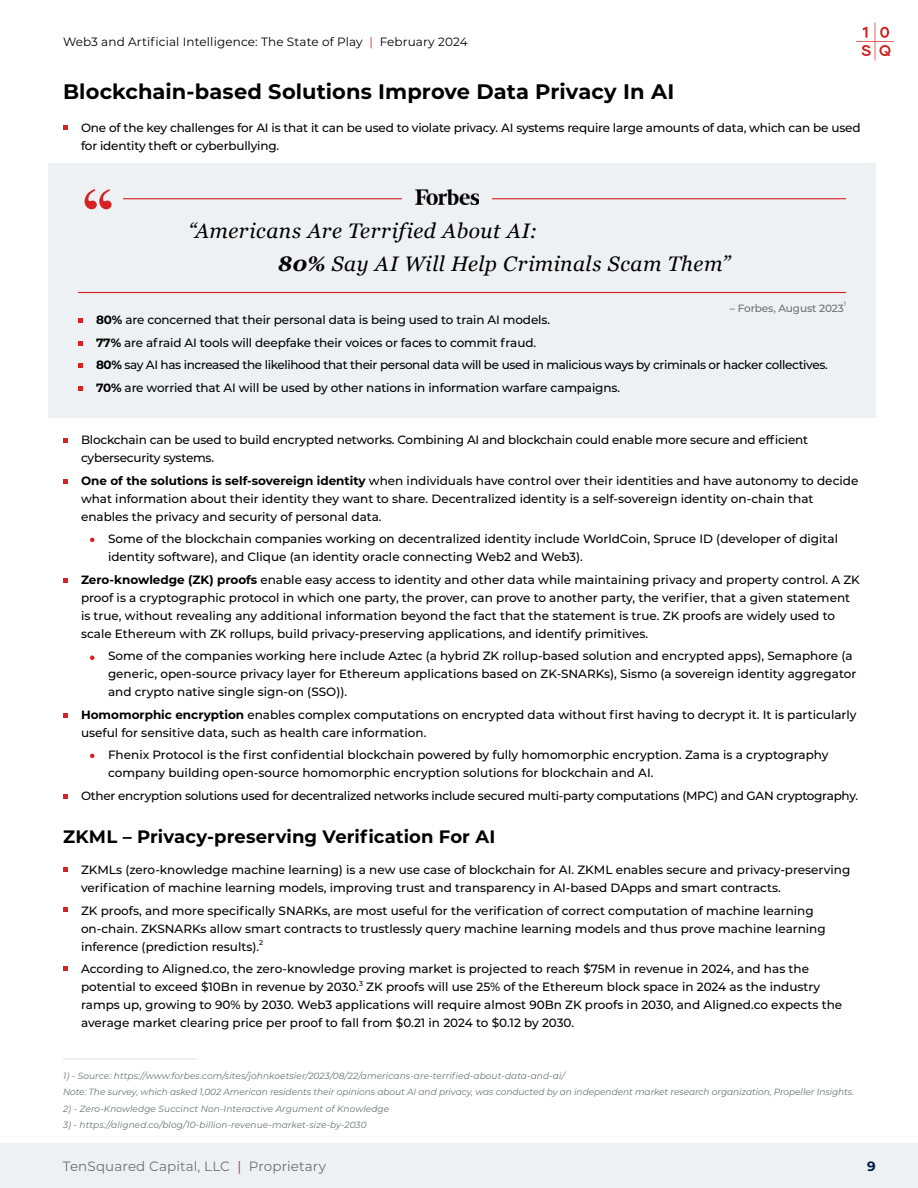
<style>
.page{position:relative;width:918px;height:1188px;background:#fff}
.page>*{position:absolute;margin:0;border:0;box-sizing:border-box;transform-origin:0 0}
.t1{font:italic 21px/33px "Georgia";letter-spacing:.025em;color:#000}
.t2{font:700 21px "Montserrat";letter-spacing:.005em;color:#000}
.t3{font:700 18px "Montserrat";letter-spacing:.005em;color:#000}
.t4{font:13.5px "Montserrat";letter-spacing:.01em;color:#6d7073}
.t5{font:700 13.5px "Montserrat";color:#001e46}
.t6{font:500 12px/18px "Montserrat";color:#000}
.t7{font:500 12px "Montserrat";letter-spacing:-.02em;color:#000}
.t8{font:12px "Montserrat";letter-spacing:.01em;color:#000}
.t9{font:500 10.5px "Montserrat";letter-spacing:-.01em;color:#6d7073}
.t10{font:italic 9px/16.5px "Montserrat";letter-spacing:-.005em;color:#6d7073}
.t11{font:500 7.05px "Montserrat";color:#000}
.t12{font:500 6.15px "Montserrat";color:#6d7073}
.s1{color:#d62222}
.s2{font-weight:700}
</style>
<div class="page">
<div style="left:48px;top:164px;width:828px;height:254px;background:#edf1f4"></div>
<svg style="left:856px;top:22px;width:38px;height:38px"></svg>
<div style="left:0;top:1143px;width:918px;height:45px;background:#edf1f4"></div>
<svg style="left:63px;top:125px;width:5px;height:5px"></svg>
<svg style="left:63px;top:867px;width:5px;height:5px"></svg>
<svg style="left:63px;top:908px;width:5px;height:4px"></svg>
<svg style="left:63px;top:966px;width:5px;height:4px"></svg>
<hr style="left:63px;top:1059px;width:135px;height:1px;background:#e1e3e6">
<svg style="left:78px;top:319px;width:4px;height:4px"></svg>
<svg style="left:78px;top:364px;width:4px;height:4px"></svg>
<svg style="left:78px;top:386px;width:4px;height:5px"></svg>
<svg style="left:78px;top:341px;width:4px;height:5px"></svg>
<hr style="left:123px;top:198px;width:723px;height:1px;background:#d62222">
<div style="left:402px;top:188px;width:90px;height:18px;background:#edf1f4"></div>
<img style="left:416px;top:189px;width:62px;height:16px">
<hr style="left:78px;top:292px;width:768px;height:1px;background:#d62222">
<svg style="left:85px;top:189px;width:27px;height:20px"></svg>
<svg style="left:63px;top:438px;width:5px;height:4px"></svg>
<svg style="left:63px;top:479px;width:5px;height:5px"></svg>
<svg style="left:63px;top:578px;width:5px;height:5px"></svg>
<svg style="left:63px;top:713px;width:5px;height:5px"></svg>
<svg style="left:63px;top:794px;width:5px;height:5px"></svg>
<svg style="left:90px;top:538px;width:4px;height:4px"></svg>
<svg style="left:90px;top:656px;width:4px;height:4px"></svg>
<svg style="left:90px;top:754px;width:4px;height:4px"></svg>
<p class="t8" style="left:63px;top:34px;width:406px">Web3 and Artificial Intelligence: The State of Play <span class="s1">|</span> February 2024</p>
<h1 class="t2" style="left:63px;top:76px;width:613px">Blockchain-based Solutions Improve Data Privacy In AI</h1>
<p class="t6" style="left:81px;top:118px;width:781px">One of the key challenges for AI is that it can be used to violate privacy. AI systems require large amounts of data, which can be used for identity theft or cyberbullying.</p>
<h1 class="t1" style="left:278px;top:214px;width:454px;text-indent:-89px">“Americans Are Terrified About AI:<br><span class="s2">80%</span> Say AI Will Help Criminals Scam Them”</h1>
<p class="t12" style="left:844px;top:299px;width:4px">1</p>
<p class="t9" style="left:730px;top:301px;width:115px">– Forbes, August 2023</p>
<p class="t6" style="left:96px;top:308px;width:733px;line-height:22.5px"><span class="s2">80%</span> are concerned that their personal data is being used to train AI models.<br><span class="s2">77%</span> are afraid AI tools will deepfake their voices or faces to commit fraud.<br><span class="s2">80%</span> say AI has increased the likelihood that their personal data will be used in malicious ways by criminals or hacker collectives.<br><span class="s2">70%</span> are worried that AI will be used by other nations in information warfare campaigns.</p>
<p class="t6" style="left:81px;top:431px;width:729px">Blockchain can be used to build encrypted networks. Combining AI and blockchain could enable more secure and efficient cybersecurity systems.</p>
<p class="t6" style="left:81px;top:471px;width:779px"><span class="s2">One of the solutions is self-sovereign identity</span> when individuals have control over their identities and have autonomy to decide what information about their identity they want to share. Decentralized identity is a self-sovereign identity on-chain that enables the privacy and security of personal data.</p>
<p class="t6" style="left:108px;top:530px;width:732px">Some of the blockchain companies working on decentralized identity include WorldCoin, Spruce ID (developer of digital identity software), and Clique (an identity oracle connecting Web2 and Web3).</p>
<p class="t6" style="left:81px;top:570px;width:780px"><span class="s2">Zero-knowledge (ZK) proofs</span> enable easy access to identity and other data while maintaining privacy and property control. A ZK proof is a cryptographic protocol in which one party, the prover, can prove to another party, the verifier, that a given statement is true, without revealing any additional information beyond the fact that the statement is true. ZK proofs are widely used to scale Ethereum with ZK rollups, build privacy-preserving applications, and identify primitives.</p>
<p class="t6" style="left:108px;top:647px;width:750px">Some of the companies working here include Aztec (a hybrid ZK rollup-based solution and encrypted apps), Semaphore (a generic, open-source privacy layer for Ethereum applications based on ZK-SNARKs), Sismo (a sovereign identity aggregator and crypto native single sign-on (SSO)).</p>
<p class="t6" style="left:81px;top:705px;width:777px"><span class="s2">Homomorphic encryption</span> enables complex computations on encrypted data without first having to decrypt it. It is particularly useful for sensitive data, such as health care information.</p>
<p class="t6" style="left:108px;top:746px;width:722px">Fhenix Protocol is the first confidential blockchain powered by fully homomorphic encryption. Zama is a cryptography company building open-source homomorphic encryption solutions for blockchain and AI.</p>
<p class="t7" style="left:81px;top:787px;width:779px">Other encryption solutions used for decentralized networks include secured multi-party computations (MPC) and GAN cryptography.</p>
<h2 class="t3" style="left:63px;top:823px;width:434px">ZKML – Privacy-preserving Verification For AI</h2>
<p class="t6" style="left:81px;top:860px;width:771px">ZKMLs (zero-knowledge machine learning) is a new use case of blockchain for AI. ZKML enables secure and privacy-preserving verification of machine learning models, improving trust and transparency in AI-based DApps and smart contracts.</p>
<p class="t6" style="left:81px;top:901px;width:746px">ZK proofs, and more specifically SNARKs, are most useful for the verification of correct computation of machine learning on-chain. ZKSNARKs allow smart contracts to trustlessly query machine learning models and thus prove machine learning inference (prediction results).</p>
<p class="t11" style="left:259px;top:938px;width:6px">2</p>
<p class="t6" style="left:81px;top:959px;width:730px">According to Aligned.co, the zero-knowledge proving market is projected to reach $75M in revenue in 2024, and has the potential to exceed $10Bn in revenue by 2030.</p>
<p class="t11" style="left:359px;top:978px;width:6px">3</p>
<p class="t6" style="left:81px;top:977px;width:763px;text-indent:285px">ZK proofs will use 25% of the Ethereum block space in 2024 as the industry ramps up, growing to 90% by 2030. Web3 applications will require almost 90Bn ZK proofs in 2030, and Aligned.co expects the average market clearing price per proof to fall from $0.21 in 2024 to $0.12 by 2030.</p>
<p class="t10" style="left:63px;top:1067px;width:793px">1) - Source: https://www.forbes.com/sites/johnkoetsier/2023/08/22/americans-are-terrified-about-data-and-ai/<br>Note: The survey, which asked 1,002 American residents their opinions about AI and privacy, was conducted by an independent market research organization, Propeller Insights.</p>
<p class="t10" style="left:63px;top:1100px;width:328px">2) - Zero-Knowledge Succinct Non-Interactive Argument of Knowledge</p>
<p class="t10" style="left:63px;top:1116px;width:305px">3) - https://aligned.co/blog/10-billion-revenue-market-size-by-2030</p>
<p class="t4" style="left:63px;top:1157px;width:265px">TenSquared Capital, LLC <span class="s1">|</span> Proprietary</p>
<p class="t5" style="left:867px;top:1157px;width:10px">9</p>
</div>
